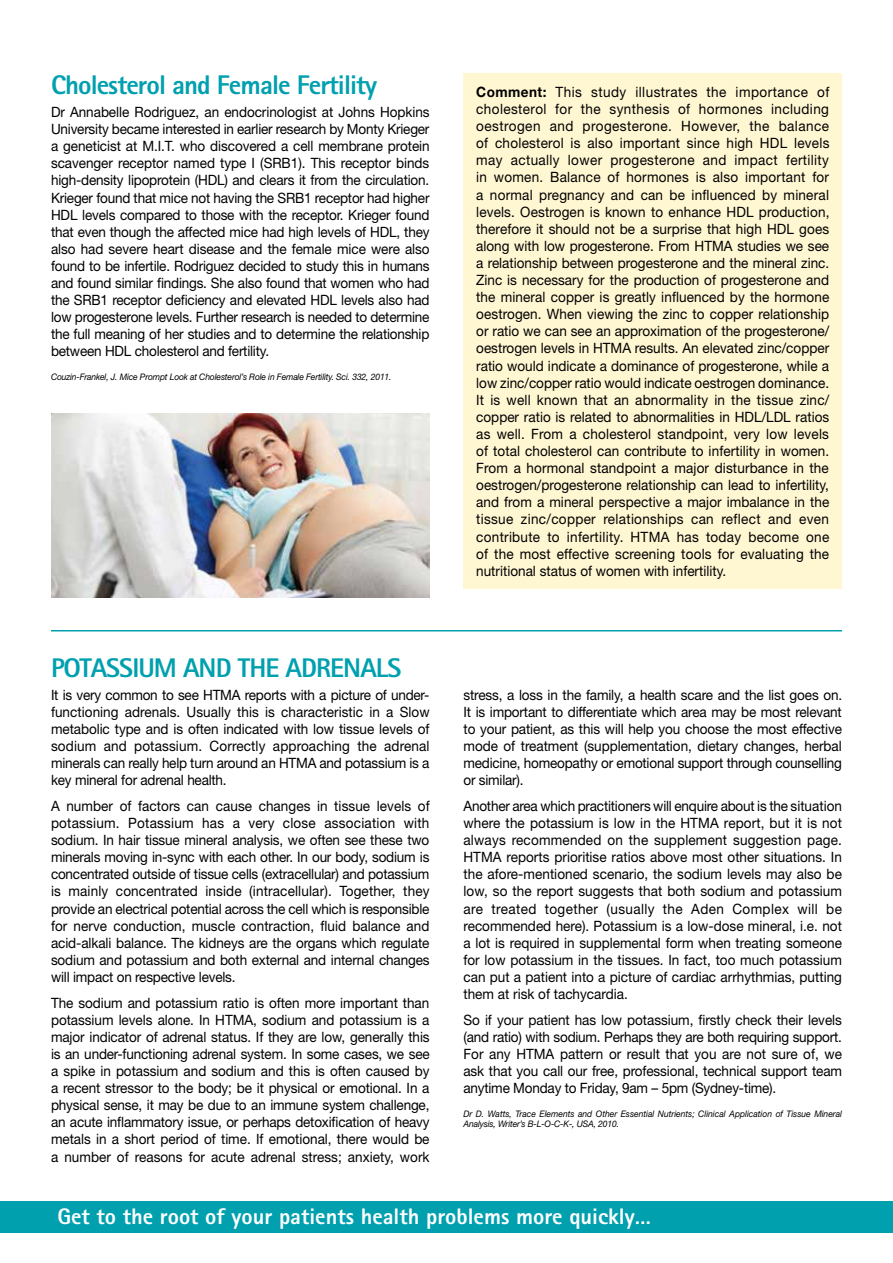
<style>
.page{position:relative;width:893px;height:1263px;background:#fff}
.page>*{position:absolute;margin:0;border:0;box-sizing:border-box;transform-origin:0 0}
.t1{font:800 27px "Rotis Sans Serif";letter-spacing:-.035em;color:#00a0af}
.t2{font:800 22.5px "Rotis Sans Serif";color:#fff}
.t3{font:14.25px/17.1px "Helvetica Neue";letter-spacing:-.015em;color:#000;text-align:justify;scale:.95 1}
.t4{font:italic 9px/10.8px "Helvetica Neue";letter-spacing:-.015em;color:#000;scale:.95 1}
.s1{font-weight:700}
</style>
<div class="page">
<div style="left:0;top:1201px;width:893px;height:31px;background:#00a0af"></div>
<div style="left:463px;top:73px;width:379px;height:515px;background:#fff6d2"></div>
<hr style="left:51px;top:630px;width:791px;height:1px;background:#00a0af">
<img style="left:51px;top:414px;width:378px;height:183px">
<h1 class="t1" style="left:51px;top:68px;width:328px">Cholesterol and Female Fertility</h1>
<p class="t3" style="left:51px;top:103px;width:400px">Dr Annabelle Rodriguez, an endocrinologist at Johns Hopkins University became interested in earlier research by Monty Krieger a geneticist at M.I.T. who discovered a cell membrane protein scavenger receptor named type I (SRB1). This receptor binds high-density lipoprotein (HDL) and clears it from the circulation.<br>Krieger found that mice not having the SRB1 receptor had higher HDL levels compared to those with the receptor. Krieger found that even though the affected mice had high levels of HDL, they also had severe heart disease and the female mice were also found to be infertile. Rodriguez decided to study this in humans and found similar findings. She also found that women who had the SRB1 receptor deficiency and elevated HDL levels also had low progesterone levels. Further research is needed to determine the full meaning of her studies and to determine the relationship between HDL cholesterol and fertility.</p>
<p class="t4" style="left:51px;top:371px;width:360px">Couzin-Frankel, J. Mice Prompt Look at Cholesterol’s Role in Female Fertility. Sci. 332, 2011.</p>
<h1 class="t1" style="left:51px;top:650px;width:352px">POTASSIUM AND THE ADRENALS</h1>
<p class="t3" style="left:51px;top:686px;width:400px">It is very common to see HTMA reports with a picture of under&shy;functioning adrenals. Usually this is characteristic in a Slow metabolic type and is often indicated with low tissue levels of sodium and potassium. Correctly approaching the adrenal minerals can really help turn around an HTMA and potassium is a key mineral for adrenal health.</p>
<p class="t3" style="left:51px;top:797px;width:400px">A number of factors can cause changes in tissue levels of potassium. Potassium has a very close association with sodium. In hair tissue mineral analysis, we often see these two minerals moving in-sync with each other. In our body, sodium is concentrated outside of tissue cells (extracellular) and potassium is mainly concentrated inside (intracellular). Together, they provide an electrical potential across the cell which is responsible for nerve conduction, muscle contraction, fluid balance and acid-alkali balance. The kidneys are the organs which regulate sodium and potassium and both external and internal changes will impact on respective levels.</p>
<p class="t3" style="left:51px;top:994px;width:400px">The sodium and potassium ratio is often more important than potassium levels alone. In HTMA, sodium and potassium is a major indicator of adrenal status. If they are low, generally this is an under-functioning adrenal system. In some cases, we see a spike in potassium and sodium and this is often caused by a recent stressor to the body; be it physical or emotional. In a physical sense, it may be due to an immune system challenge, an acute inflammatory issue, or perhaps detoxification of heavy metals in a short period of time. If emotional, there would be a number of reasons for acute adrenal stress; anxiety, work</p>
<p class="t3" style="left:476px;top:83px;width:373px"><span class="s1">Comment:</span> This study illustrates the importance of cholesterol for the synthesis of hormones including oestrogen and progesterone. However, the balance of cholesterol is also important since high HDL levels may actually lower progesterone and impact fertility in women. Balance of hormones is also important for a normal pregnancy and can be influenced by mineral levels. Oestrogen is known to enhance HDL production, therefore it should not be a surprise that high HDL goes along with low progesterone. From HTMA studies we see a relationship between progesterone and the mineral zinc.<br>Zinc is necessary for the production of progesterone and the mineral copper is greatly influenced by the hormone oestrogen. When viewing the zinc to copper relationship or ratio we can see an approximation of the progesterone/ oestrogen levels in HTMA results. An elevated zinc/copper ratio would indicate a dominance of progesterone, while a low zinc/copper ratio would indicate oestrogen dominance.<br>It is well known that an abnormality in the tissue zinc/ copper ratio is related to abnormalities in HDL/LDL ratios as well. From a cholesterol standpoint, very low levels of total cholesterol can contribute to infertility in women.<br>From a hormonal standpoint a major disturbance in the oestrogen/progesterone relationship can lead to infertility, and from a mineral perspective a major imbalance in the tissue zinc/copper relationships can reflect and even contribute to infertility. HTMA has today become one of the most effective screening tools for evaluating the nutritional status of women with infertility.</p>
<p class="t3" style="left:463px;top:686px;width:400px">stress, a loss in the family, a health scare and the list goes on.<br>It is important to differentiate which area may be most relevant to your patient, as this will help you choose the most effective mode of treatment (supplementation, dietary changes, herbal medicine, homeopathy or emotional support through counselling or similar).</p>
<p class="t3" style="left:463px;top:797px;width:400px">Another area which practitioners will enquire about is the situation where the potassium is low in the HTMA report, but it is not always recommended on the supplement suggestion page.<br>HTMA reports prioritise ratios above most other situations. In the afore-mentioned scenario, the sodium levels may also be low, so the report suggests that both sodium and potassium are treated together (usually the Aden Complex will be recommended here). Potassium is a low-dose mineral, i.e. not a lot is required in supplemental form when treating someone for low potassium in the tissues. In fact, too much potassium can put a patient into a picture of cardiac arrhythmias, putting them at risk of tachycardia.</p>
<p class="t3" style="left:463px;top:1011px;width:400px">So if your patient has low potassium, firstly check their levels (and ratio) with sodium. Perhaps they are both requiring support.<br>For any HTMA pattern or result that you are not sure of, we ask that you call our free, professional, technical support team anytime Monday to Friday, 9am – 5pm (Sydney-time).</p>
<p class="t4" style="left:463px;top:1108px;width:400px">Dr D. Watts, Trace Elements and Other Essential Nutrients; Clinical Application of Tissue Mineral<br>Analysis, Writer’s B-L-O-C-K-, USA, 2010.</p>
<h2 class="t2" style="left:57px;top:1202px;width:595px">Get to the root of your patients health problems more quickly…</h2>
</div>
